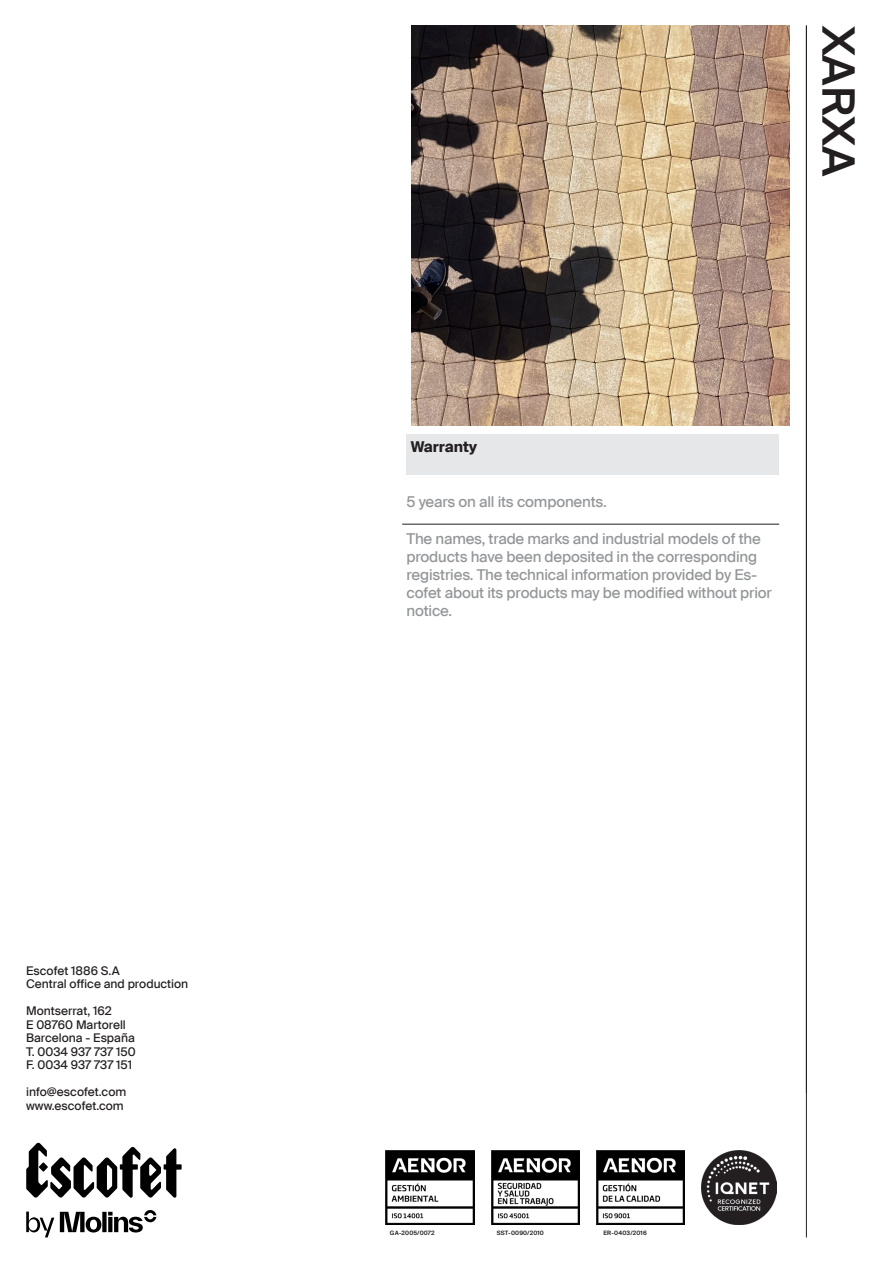
<style>
.page{position:relative;width:893px;height:1263px;background:#fff}
.page>*{position:absolute;margin:0;border:0;box-sizing:border-box;transform-origin:0 0}
.t1{font:500 45px "Suisse Intl";color:#231f20}
.t2{font:15px/18px "Suisse Intl";letter-spacing:-.01em;color:#939598}
.t3{font:700 15px "Suisse Intl";color:#231f20}
.t4{font:12px "Suisse Intl";color:#231f20}
.DADES_T__ESPECIFICACIONES{font:600 6px "Suisse Intl";letter-spacing:.03em;color:#231f20}
</style>
<div class="page">
<hr style="left:806px;top:26px;width:1px;height:1211px;background:#231f20">
<hr style="left:402px;top:524px;width:377px;height:1px;background:#231f20">
<div style="left:406px;top:434px;width:373px;height:40px;background:#e6e7e9"></div>
<img style="left:596px;top:1150px;width:89px;height:75px">
<img style="left:386px;top:1150px;width:88px;height:75px">
<img style="left:491px;top:1150px;width:88px;height:75px">
<img style="left:702px;top:1150px;width:74px;height:75px">
<svg style="left:26px;top:1211px;width:28px;height:26px"></svg>
<svg style="left:60px;top:1210px;width:96px;height:22px"></svg>
<svg style="left:26px;top:1143px;width:156px;height:55px"></svg>
<img style="left:411px;top:25px;width:378px;height:400px">
<p class="t4" style="left:26px;top:963px;width:95px">Escofet 1886 S.A</p>
<p class="t4" style="left:26px;top:977px;width:164px">Central office and production</p>
<p class="t4" style="left:26px;top:1004px;width:87px">Montserrat, 162</p>
<p class="t4" style="left:26px;top:1017px;width:101px">E 08760 Martorell</p>
<p class="t4" style="left:26px;top:1031px;width:110px">Barcelona - España</p>
<p class="t4" style="left:26px;top:1044px;width:111px">T. 0034 937 737 150</p>
<p class="t4" style="left:26px;top:1058px;width:108px">F. 0034 937 737 151</p>
<p class="t4" style="left:26px;top:1085px;width:102px">info@escofet.com</p>
<p class="t4" style="left:26px;top:1098px;width:99px">www.escofet.com</p>
<h1 class="t1" style="left:864px;top:26px;width:153px;rotate:90deg">XARXA</h1>
<p class="t3" style="left:411px;top:438px;width:68px">Warranty</p>
<p class="t2" style="left:406px;top:493px;width:202px">5 years on all its components.</p>
<p class="t2" style="left:406px;top:530px;width:367px">The names, trade marks and industrial models of the products have been deposited in the corresponding registries. The technical information provided by Es&shy;cofet about its products may be modified without prior notice.</p>
<p class="DADES_T__ESPECIFICACIONES" style="left:390px;top:1229px;width:46px">GA-2005/0072</p>
<p class="DADES_T__ESPECIFICACIONES" style="left:497px;top:1229px;width:49px">SST-0090/2010</p>
<p class="DADES_T__ESPECIFICACIONES" style="left:603px;top:1229px;width:45px">ER-0403/2016</p>
</div>
